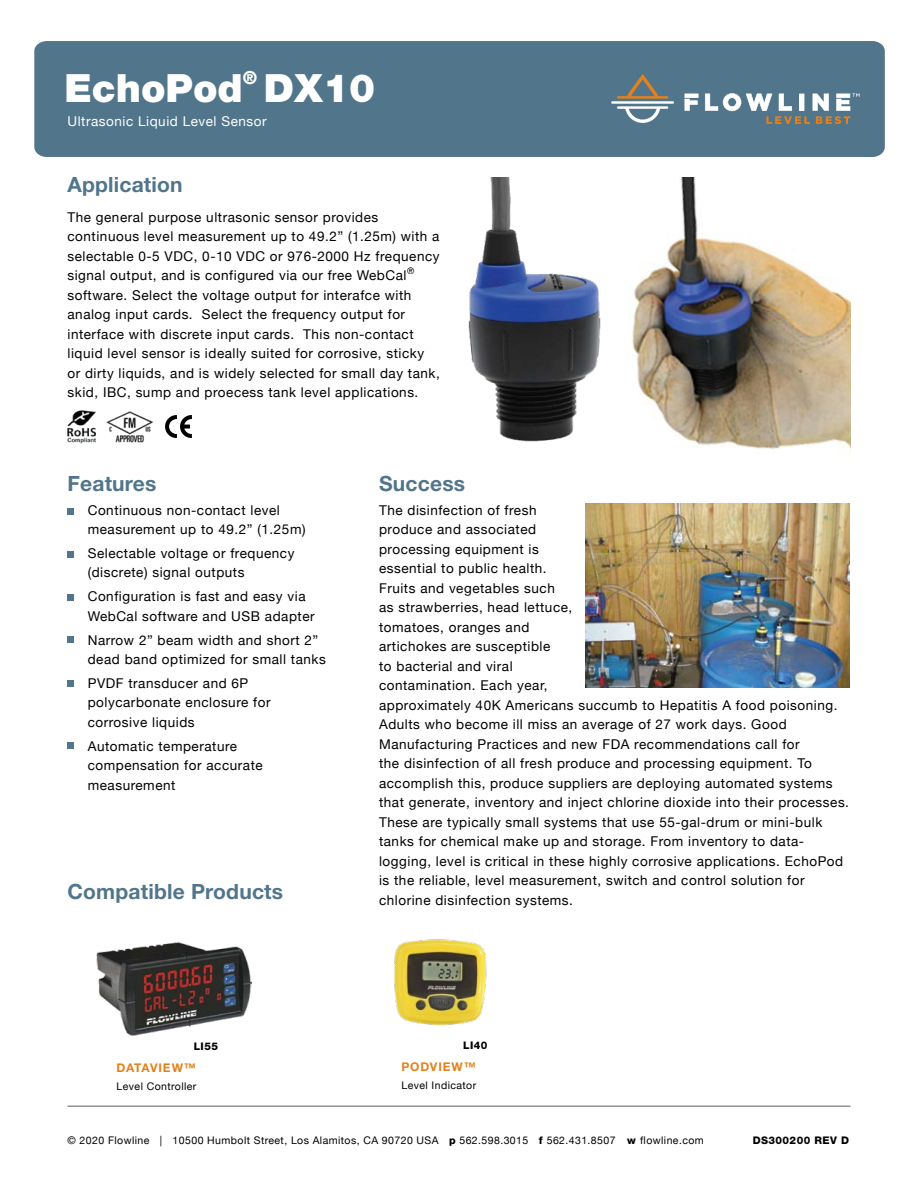
<style>
.page{position:relative;width:918px;height:1188px;background:#fff}
.page>*{position:absolute;margin:0;border:0;box-sizing:border-box;transform-origin:0 0}
.t1{font:900 39px "Helvetica Neue LT Std";color:#fff}
.t2{font:700 21px "Helvetica Neue LT Std";letter-spacing:.01em;color:#51758b}
.t3{font:900 18px "Helvetica Neue LT Std";color:#fff}
.t4{font:13.5px/19.5px "Helvetica Neue";letter-spacing:.04em;color:#000}
.t5{font:13.5px "Helvetica Neue";letter-spacing:.04em;color:#fff}
.t6{font:700 12px "Helvetica Neue LT Std";letter-spacing:.04em;color:#e3811c}
.t7{font:700 12px "Helvetica Neue LT Std";letter-spacing:.07em;color:#e3811c}
.t8{font:10.5px "Helvetica Neue";letter-spacing:.04em;color:#000}
.t9{font:800 10.5px "Helvetica Neue LT Std";letter-spacing:.04em;color:#000}
.s1{font-family:"Helvetica Neue LT Std";font-weight:800}
</style>
<div class="page">
<div style="left:34px;top:41px;width:851px;height:116px;background:#51758b"></div>
<hr style="left:68px;top:1106px;width:782px;height:1px;background:#919396">
<svg style="left:617px;top:74px;width:51px;height:25px"></svg>
<svg style="left:617px;top:106px;width:51px;height:17px"></svg>
<hr style="left:611px;top:101px;width:63px;height:3px;background:#fff">
<svg style="left:685px;top:94px;width:13px;height:17px"></svg>
<svg style="left:705px;top:93px;width:154px;height:31px"></svg>
<img style="left:97px;top:942px;width:154px;height:93px">
<div style="left:68px;top:551px;width:6px;height:7px;background:#51758b"></div>
<div style="left:68px;top:508px;width:6px;height:7px;background:#51758b"></div>
<svg style="left:68px;top:595px;width:6px;height:6px"></svg>
<div style="left:68px;top:636px;width:6px;height:7px;background:#51758b"></div>
<div style="left:68px;top:680px;width:6px;height:7px;background:#51758b"></div>
<svg style="left:68px;top:743px;width:6px;height:6px"></svg>
<img style="left:468px;top:177px;width:133px;height:265px">
<img style="left:632px;top:177px;width:218px;height:272px">
<svg style="left:165px;top:415px;width:27px;height:23px"></svg>
<img style="left:68px;top:410px;width:28px;height:33px">
<img style="left:106px;top:411px;width:47px;height:32px">
<img style="left:393px;top:939px;width:94px;height:87px">
<img style="left:586px;top:503px;width:264px;height:184px">
<h1 class="t1" style="left:64px;top:65px;width:180px">EchoPod</h1>
<h3 class="t3" style="left:243px;top:67px;width:16px">®</h3>
<h1 class="t1" style="left:264px;top:65px;width:113px">DX10</h1>
<p class="t5" style="left:68px;top:114px;width:201px">Ultrasonic Liquid Level Sensor</p>
<h2 class="t2" style="left:68px;top:172px;width:117px">Application</h2>
<p class="t4" style="left:67px;top:207px;width:374px">The general purpose ultrasonic sensor provides continuous level measurement up to 49.2” (1.25m) with a selectable 0-5 VDC, 0-10 VDC or 976-2000 Hz frequency signal output, and is configured via our free WebCal<sup>® </sup>software. Select the voltage output for interafce with analog input cards. Select the frequency output for interface with discrete input cards. This non-contact liquid level sensor is ideally suited for corrosive, sticky or dirty liquids, and is widely selected for small day tank, skid, IBC, sump and proecess tank level applications.</p>
<h2 class="t2" style="left:68px;top:470px;width:90px">Features</h2>
<p class="t4" style="left:88px;top:500px;width:219px">Continuous non-contact level measurement up to 49.2” (1.25m)</p>
<p class="t4" style="left:88px;top:543px;width:208px">Selectable voltage or frequency (discrete) signal outputs</p>
<p class="t4" style="left:88px;top:587px;width:228px">Configuration is fast and easy via<br>WebCal software and USB adapter</p>
<p class="t4" style="left:88px;top:630px;width:240px">Narrow 2” beam width and short 2” dead band optimized for small tanks</p>
<p class="t4" style="left:88px;top:673px;width:184px">PVDF transducer and 6P polycarbonate enclosure for corrosive liquids</p>
<p class="t4" style="left:88px;top:736px;width:176px">Automatic temperature compensation for accurate measurement</p>
<h2 class="t2" style="left:68px;top:878px;width:217px">Compatible Products</h2>
<h2 class="t2" style="left:379px;top:470px;width:88px">Success</h2>
<p class="t4" style="left:379px;top:500px;width:471px">The disinfection of fresh<br>produce and associated<br>processing equipment is<br>essential to public health.<br>Fruits and vegetables such<br>as strawberries, head lettuce,<br>tomatoes, oranges and<br>artichokes are susceptible<br>to bacterial and viral<br>contamination. Each year,<br>approximately 40K Americans succumb to Hepatitis A food poisoning.<br>Adults who become ill miss an average of 27 work days. Good Manufacturing Practices and new FDA recommendations call for<br>the disinfection of all fresh produce and processing equipment. To accomplish this, produce suppliers are deploying automated systems that generate, inventory and inject chlorine dioxide into their processes.<br>These are typically small systems that use 55-gal-drum or mini-bulk tanks for chemical make up and storage. From inventory to data&shy;logging, level is critical in these highly corrosive applications. EchoPod is the reliable, level measurement, switch and control solution for chlorine disinfection systems.</p>
<p class="t9" style="left:194px;top:1040px;width:26px">LI55</p>
<p class="t6" style="left:117px;top:1060px;width:81px">DATAVIEW™</p>
<p class="t8" style="left:117px;top:1080px;width:81px">Level Controller</p>
<p class="t9" style="left:463px;top:1039px;width:26px">LI40</p>
<p class="t7" style="left:402px;top:1059px;width:76px">PODVIEW™</p>
<p class="t8" style="left:402px;top:1079px;width:76px">Level Indicator</p>
<p class="t8" style="left:68px;top:1134px;width:638px">© 2020 Flowline | 10500 Humbolt Street, Los Alamitos, CA 90720 USA <span class="s1">p</span> 562.598.3015 <span class="s1">f</span> 562.431.8507 <span class="s1">w</span> flowline.com</p>
<p class="t9" style="left:753px;top:1134px;width:98px">DS300200 REV D</p>
</div>
